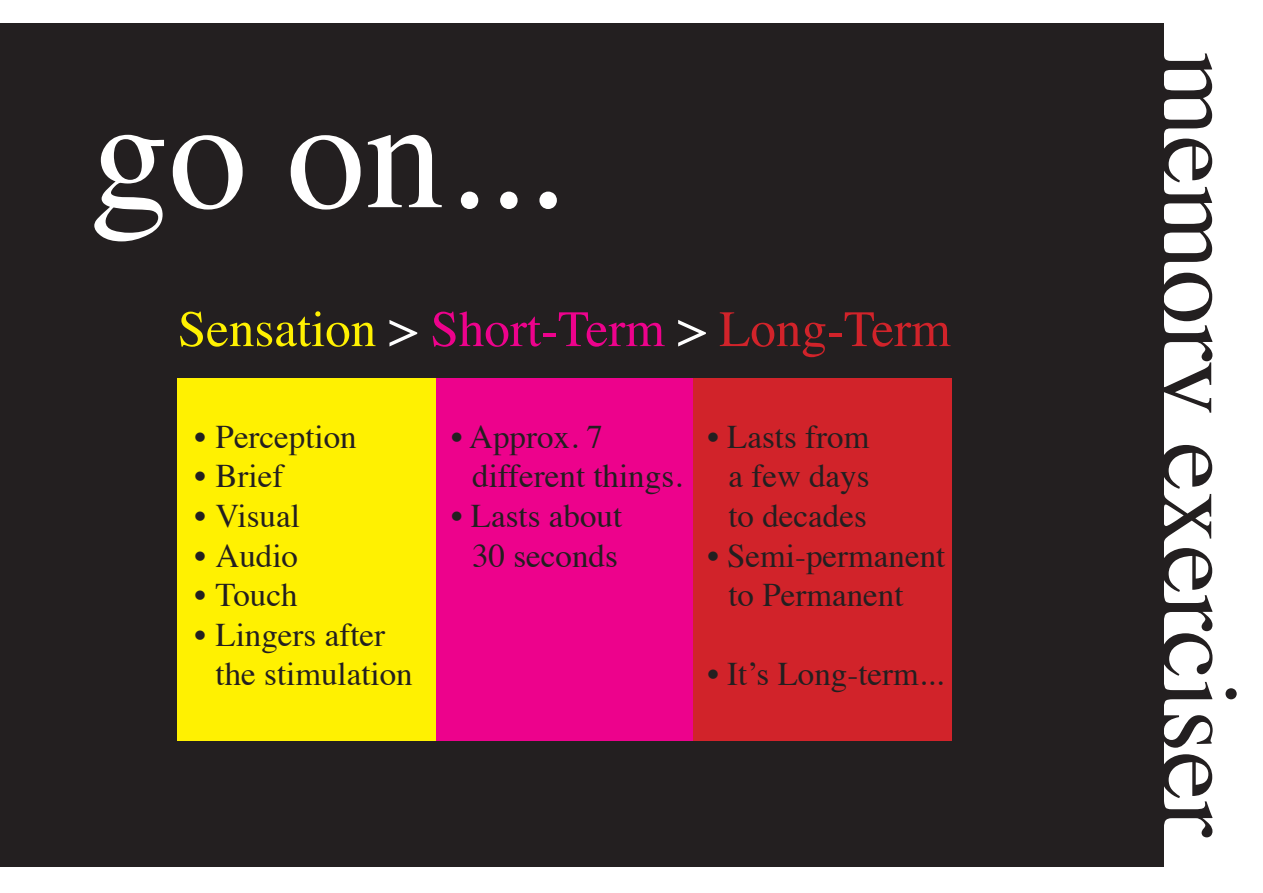
<style>
.page{position:relative;width:1263px;height:893px;background:#fff}
.page>*{position:absolute;margin:0;border:0;box-sizing:border-box;transform-origin:0 0}
.t1{font:157.2px "Times";color:#fff}
.t2{font:109.2px "Times";color:#231f20}
.t3{font:51px "Times";color:#ed028c}
.t4{font:33px/39.6px "Times";color:#231f20}
.s1{color:#fff101}
.s2{color:#fff}
.s3{color:#d1232a}
.s4{font-style:inherit}
</style>
<div class="page">
<div style="left:0;top:23px;width:1163px;height:844px;background:#231f20"></div>
<div style="left:435px;top:378px;width:258px;height:362px;background:#ed028c"></div>
<div style="left:177px;top:378px;width:258px;height:362px;background:#fff101"></div>
<div style="left:693px;top:378px;width:258px;height:362px;background:#d1232a"></div>
<p class="t1" style="left:90px;top:7px;width:473px">go on...</p>
<p class="t3" style="left:178px;top:281px;width:774px"><span class="s1">Sensation</span> <span class="s2">&gt;</span> Short-Term <span class="s2">&gt;</span> <span class="s3">Long-Term</span></p>
<p class="t4" style="left:195px;top:414px;width:164px"><span class="s4">• P</span>erception</p>
<p class="t4" style="left:195px;top:454px;width:90px">• Brief</p>
<p class="t4" style="left:195px;top:493px;width:107px">• Visual</p>
<p class="t4" style="left:195px;top:533px;width:105px">• Audio</p>
<p class="t4" style="left:195px;top:572px;width:104px">• Touch</p>
<p class="t4" style="left:216px;top:612px;width:199px;text-indent:-21px">• Lingers after the stimulation</p>
<p class="t4" style="left:472px;top:414px;width:212px;text-indent:-21px"><span class="s4">•</span> Approx<span class="s4">. 7 </span>different things.</p>
<p class="t4" style="left:451px;top:493px;width:173px;text-align:center">• Lasts about<br>30 seconds</p>
<p class="t4" style="left:728px;top:414px;width:143px;text-align:justify;text-indent:-21px"><span class="s4">•</span> Lasts from a few days to decades</p>
<p class="t4" style="left:728px;top:533px;width:218px;text-indent:-21px">• Semi-permanent to Permanent</p>
<p class="t4" style="left:707px;top:652px;width:238px">• It’s Long-term...</p>
<p class="t2" style="left:1301px;top:51px;width:787px;rotate:90deg">memory exerciser</p>
</div>
